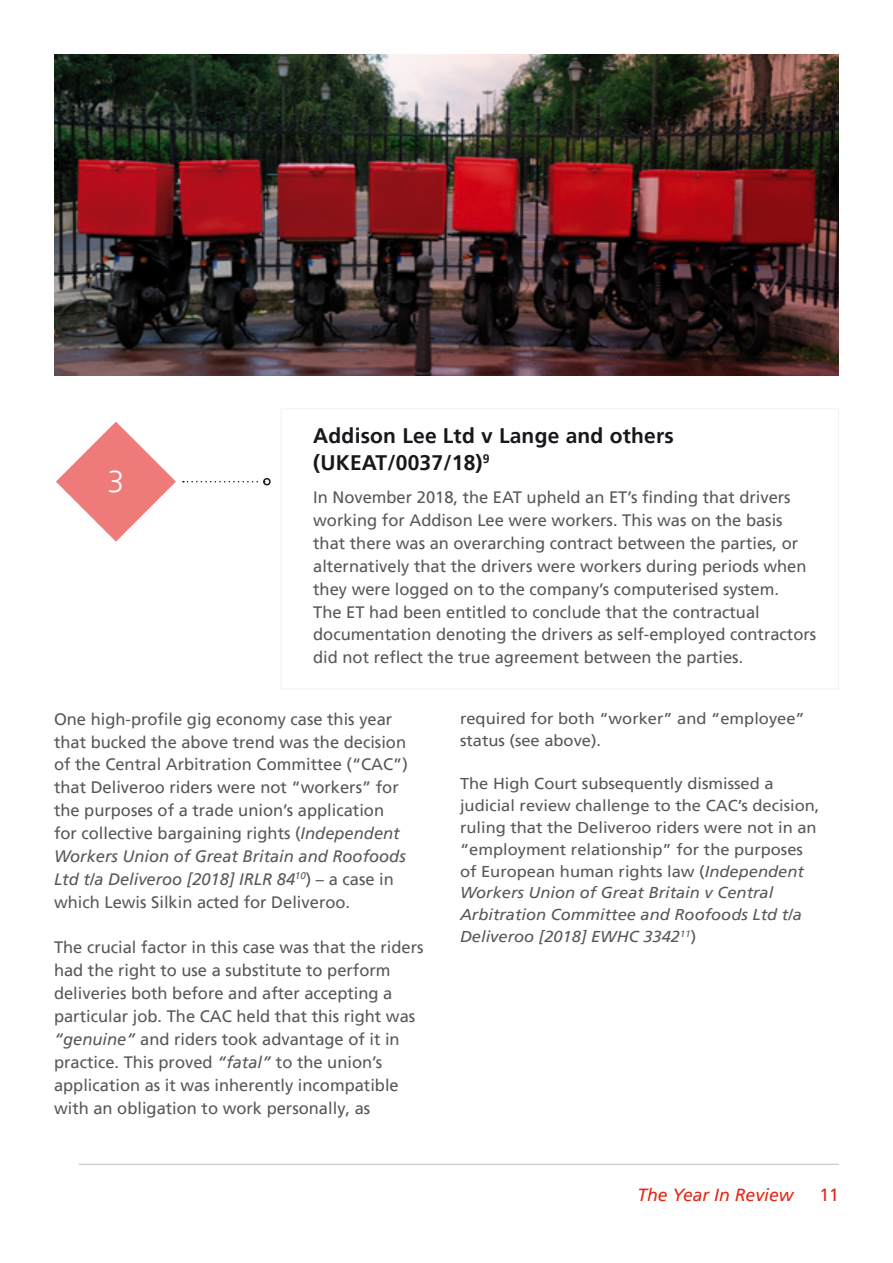
<style>
.page{position:relative;width:893px;height:1263px;background:#fff}
.page>*{position:absolute;margin:0;border:0;box-sizing:border-box;transform-origin:0 0}
.t1{font:300 30px "Frutiger LT Pro";color:#fff}
.t2{font:700 21px/27px "Frutiger LT Pro";letter-spacing:.01em;color:#1a171c}
.t3{font:italic 17.55px "Frutiger LT Pro";color:#e42718}
.t4{font:17.55px "Frutiger LT Pro";color:#e42718}
.t5{font:16.5px/22.8px "Frutiger LT Pro";color:#58585a}
.t6{font:15.75px/21.8px "Frutiger LT Pro";color:#58585a;scale:1.05 1}
.s1{font-style:italic}
</style>
<div class="page">
<hr style="left:79px;top:1164px;width:760px;height:1px;background:#1a171c">
<svg style="left:56px;top:422px;width:120px;height:120px"></svg>
<svg style="left:183px;top:481px;width:75px;height:1px"></svg>
<div style="left:263px;top:478px;width:8px;height:7px;border:2px solid #1a171c;border-radius:50%"></div>
<img style="left:54px;top:54px;width:785px;height:321px">
<p class="t1" style="left:108px;top:464px;width:18px">3</p>
<p class="t2" style="left:313px;top:422px;width:362px">Addison Lee Ltd v Lange and others (UKEAT/0037/18)<sup>9</sup></p>
<p class="t5" style="left:313px;top:486px;width:505px">In November 2018, the EAT upheld an ET’s finding that drivers working for Addison Lee were workers. This was on the basis that there was an overarching contract between the parties, or alternatively that the drivers were workers during periods when they were logged on to the company’s computerised system.<br>The ET had been entitled to conclude that the contractual documentation denoting the drivers as self-employed contractors did not reflect the true agreement between the parties.</p>
<p class="t5" style="left:54px;top:708px;width:355px">One high-profile gig economy case this year that bucked the above trend was the decision of the Central Arbitration Committee (“CAC”) that Deliveroo riders were not “workers” for the purposes of a trade union’s application for collective bargaining rights (<span class="s1">Independent Workers Union of Great Britain and Roofoods Ltd t/a Deliveroo [2018] IRLR 84</span><sup>10</sup>) – a case in which Lewis Silkin acted for Deliveroo.</p>
<p class="t5" style="left:54px;top:936px;width:371px">The crucial factor in this case was that the riders had the right to use a substitute to perform deliveries both before and after accepting a particular job. The CAC held that this right was <span class="s1">“genuine”</span> and riders took advantage of it in practice. This proved <span class="s1">“fatal”</span> to the union’s application as it was inherently incompatible with an obligation to work personally, as</p>
<p class="t6" style="left:460px;top:708px;width:330px">required for both “worker” and “employee” status (see above).</p>
<p class="t6" style="left:460px;top:773px;width:344px">The High Court subsequently dismissed a judicial review challenge to the CAC’s decision, ruling that the Deliveroo riders were not in an “employment relationship” for the purposes of European human rights law (<span class="s1">Independent Workers Union of Great Britain v Central Arbitration Committee and Roofoods Ltd t/a Deliveroo [2018] EWHC 3342</span><sup>11</sup>)</p>
<p class="t3" style="left:637px;top:1184px;width:158px">The Year In Review</p>
<p class="t4" style="left:819px;top:1184px;width:21px">11</p>
</div>
